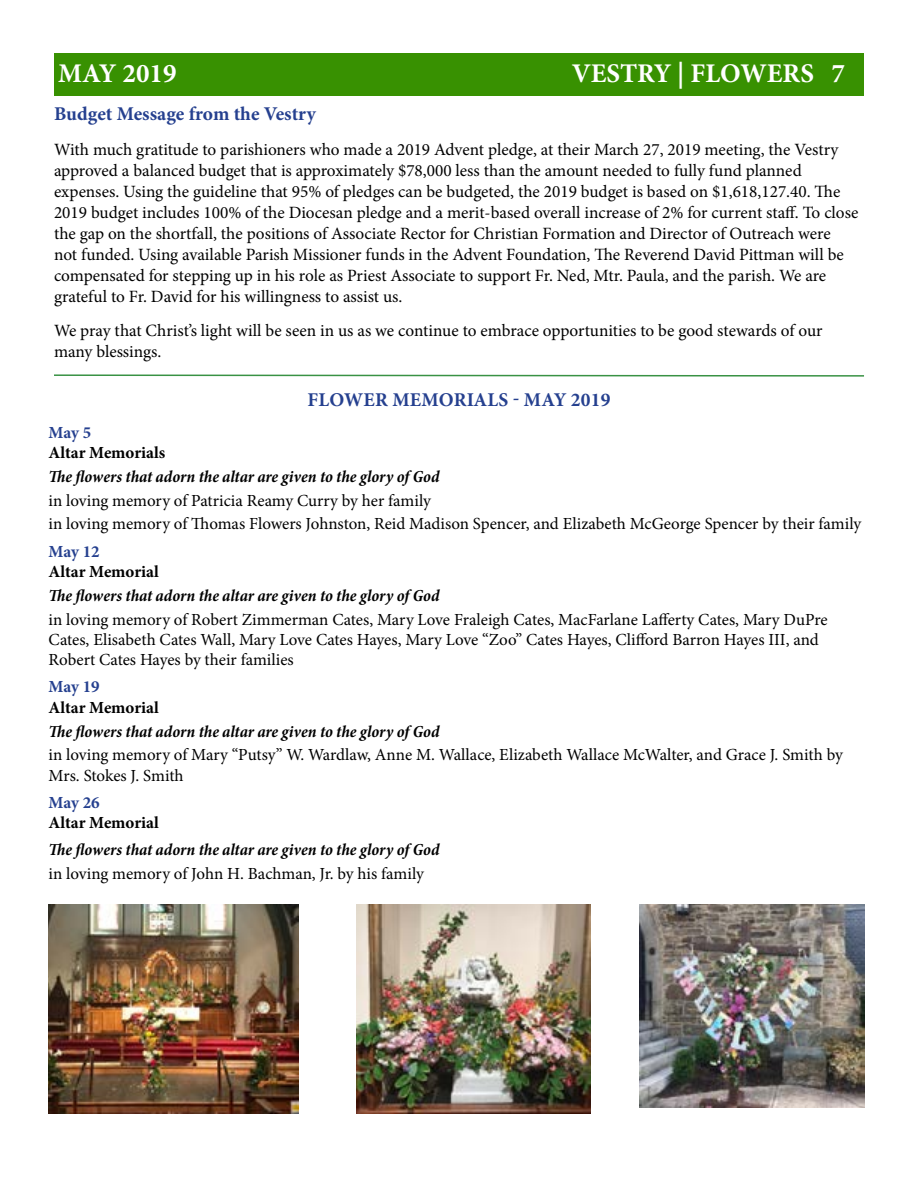
<style>
.page{position:relative;width:918px;height:1188px;background:#fff}
.page>*{position:absolute;margin:0;border:0;box-sizing:border-box;transform-origin:0 0}
.t1{font:700 27px "Minion Pro";color:#fff}
.t2{font:700 19.5px "Minion Pro";color:#25408f}
.t3{font:17.25px/21px "Minion Pro";color:#000}
.t4{font:16.95px/20.4px "Minion Pro";color:#000}
.t5{font:italic 700 condensed 16.95px "Minion Pro";letter-spacing:-.005em;color:#000}
.t6{font:700 16.95px "Minion Pro";color:#000}
.t7{font:700 16.95px "Minion Pro";letter-spacing:-.01em;color:#25408f}
</style>
<div class="page">
<svg style="left:54px;top:374px;width:810px;height:3px"></svg>
<img style="left:49px;top:904px;width:249px;height:209px">
<img style="left:357px;top:904px;width:233px;height:209px">
<img style="left:639px;top:904px;width:225px;height:203px">
<div style="left:54px;top:53px;width:810px;height:42px;background:#389101"></div>
<h1 class="t1" style="left:58px;top:55px;width:120px">MAY 2019</h1>
<h1 class="t1" style="left:572px;top:55px;width:275px">VESTRY | FLOWERS 7</h1>
<p class="t2" style="left:54px;top:100px;width:263px">Budget Message from the Vestry</p>
<p class="t3" style="left:54px;top:139px;width:806px">With much gratitude to parishioners who made a 2019 Advent pledge, at their March 27, 2019 meeting, the Vestry approved a balanced budget that is approximately $78,000 less than the amount needed to fully fund planned expenses. Using the guideline that 95% of pledges can be budgeted, the 2019 budget is based on $1,618,127.40. The 2019 budget includes 100% of the Diocesan pledge and a merit-based overall increase of 2% for current staff. To close the gap on the shortfall, the positions of Associate Rector for Christian Formation and Director of Outreach were<br>not funded. Using available Parish Missioner funds in the Advent Foundation, The Reverend David Pittman will be compensated for stepping up in his role as Priest Associate to support Fr. Ned, Mtr. Paula, and the parish. We are grateful to Fr. David for his willingness to assist us.</p>
<p class="t3" style="left:54px;top:320px;width:770px">We pray that Christ’s light will be seen in us as we continue to embrace opportunities to be good stewards of our many blessings.</p>
<p class="t2" style="left:308px;top:386px;width:304px">FLOWER MEMORIALS - MAY 2019</p>
<p class="t7" style="left:49px;top:420px;width:44px">May 5</p>
<p class="t6" style="left:49px;top:441px;width:118px">Altar Memorials</p>
<p class="t5" style="left:49px;top:465px;width:393px">The flowers that adorn the altar are given to the glory of God</p>
<p class="t4" style="left:49px;top:488px;width:815px;line-height:23.9px">in loving memory of Patricia Reamy Curry by her family<br>in loving memory of Thomas Flowers Johnston, Reid Madison Spencer, and Elizabeth McGeorge Spencer by their family</p>
<p class="t7" style="left:49px;top:539px;width:53px">May 12</p>
<p class="t6" style="left:49px;top:560px;width:112px">Altar Memorial</p>
<p class="t5" style="left:49px;top:584px;width:393px">The flowers that adorn the altar are given to the glory of God</p>
<p class="t4" style="left:49px;top:609px;width:781px">in loving memory of Robert Zimmerman Cates, Mary Love Fraleigh Cates, MacFarlane Lafferty Cates, Mary DuPre<br>Cates, Elisabeth Cates Wall, Mary Love Cates Hayes, Mary Love “Zoo” Cates Hayes, Clifford Barron Hayes III, and<br>Robert Cates Hayes by their families</p>
<p class="t7" style="left:49px;top:675px;width:53px">May 19</p>
<p class="t6" style="left:49px;top:695px;width:112px">Altar Memorial</p>
<p class="t5" style="left:49px;top:719px;width:393px">The flowers that adorn the altar are given to the glory of God</p>
<p class="t4" style="left:49px;top:745px;width:796px">in loving memory of Mary “Putsy” W. Wardlaw, Anne M. Wallace, Elizabeth Wallace McWalter, and Grace J. Smith by<br>Mrs. Stokes J. Smith</p>
<p class="t7" style="left:49px;top:790px;width:53px">May 26</p>
<p class="t6" style="left:49px;top:811px;width:112px">Altar Memorial</p>
<p class="t5" style="left:49px;top:838px;width:393px">The flowers that adorn the altar are given to the glory of God</p>
<p class="t4" style="left:49px;top:864px;width:377px">in loving memory of John H. Bachman, Jr. by his family</p>
</div>
